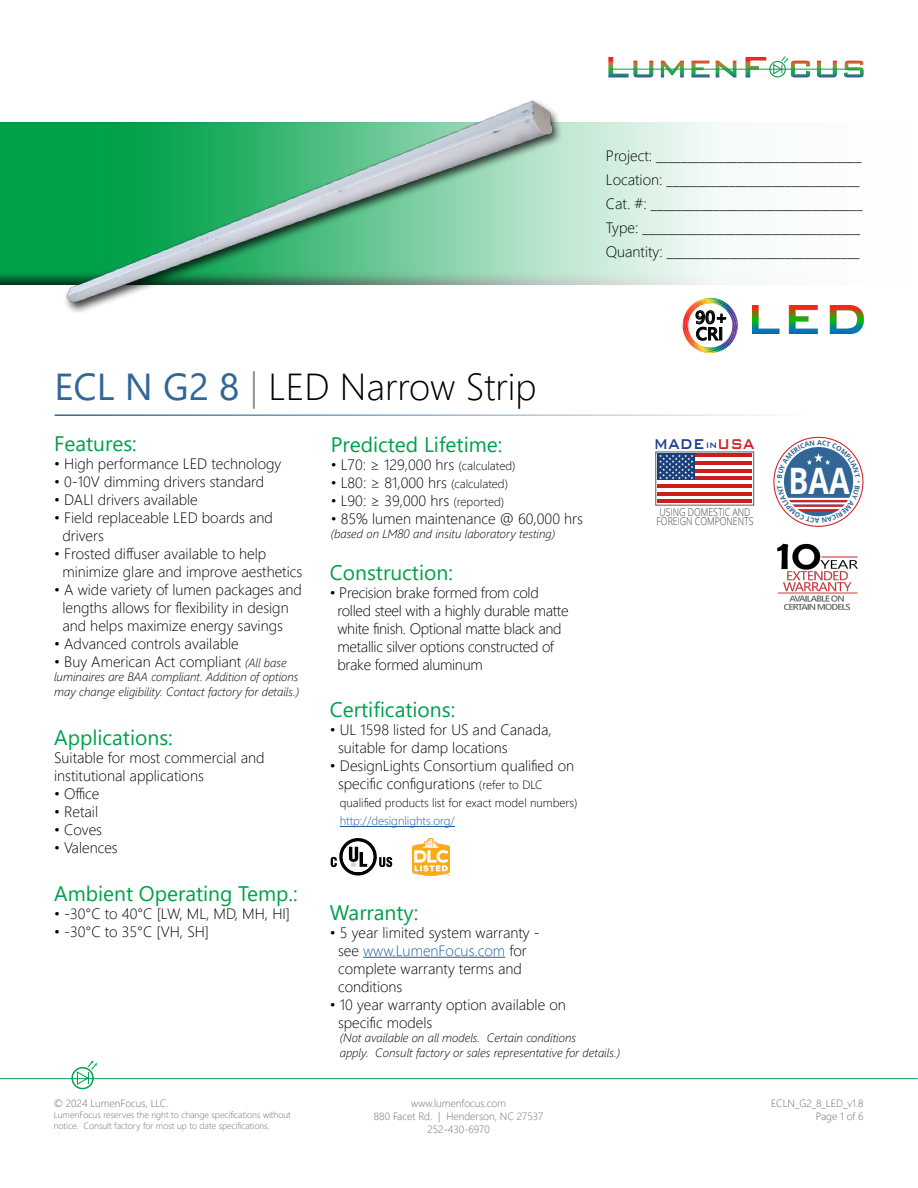
<style>
.page{position:relative;width:918px;height:1188px;background:#fff}
.page>*{position:absolute;margin:0;border:0;box-sizing:border-box;transform-origin:0 0}
.t1{font:300 37.5px "Segoe UI";color:#000}
.t2{font:700 36.45px "Open Sans";color:#fff;scale:.82 1}
.t3{font:21px "Segoe UI";color:#00a14b}
.t4{font:500 19.05px "Bank Gothic BT";color:#24418f;scale:.81 1}
.t5{font:600 18px/16.5px "Segoe UI";color:#000}
.t6{font:300 15px/18px "Segoe UI";color:#000}
.t7{font:300 15px/18px "Segoe UI";letter-spacing:-.02em;color:#000}
.t8{font:italic 300 12px/14.4px "Segoe UI";color:#000}
.t9{font:300 12px "Segoe UI";color:#000}
.t10{font:300 12px "Segoe UI";color:#215e9e}
.t11{font:300 10.8px/9.3px "Open Sans";color:#414042;scale:.82 1}
.t12{font:300 10.5px/12.6px "Segoe UI";color:#6d6e71;text-align:center}
.t13{font:300 9px/10.8px "Segoe UI";color:#6d6e71}
.s1{font-weight:400;color:#316696}
.s2{color:#808285}
.s3{font-style:italic;font-size:12px}
.s4{font-size:12px}
.s5{color:#215e9e}
.s6{font-size:13.05px}
.s7{color:#d2232a}
</style>
<div class="page">
<div style="left:655px;top:452px;width:99px;height:53px;border:1px solid #58595b"></div>
<hr style="left:657px;top:453px;width:95px;height:4px;background:#ca1f1d">
<hr style="left:657px;top:461px;width:95px;height:4px;background:#ca1f1d">
<hr style="left:657px;top:469px;width:95px;height:4px;background:#ca1f1d">
<svg style="left:695px;top:476px;width:57px;height:1px"></svg>
<hr style="left:657px;top:477px;width:95px;height:3px;background:#ca1f1d">
<hr style="left:657px;top:484px;width:95px;height:4px;background:#ca1f1d">
<hr style="left:657px;top:492px;width:95px;height:4px;background:#ca1f1d">
<svg style="left:657px;top:499px;width:95px;height:1px"></svg>
<hr style="left:657px;top:500px;width:95px;height:3px;background:#ca1f1d">
<div style="left:657px;top:453px;width:38px;height:27px;background:#1a3e7a"></div>
<svg style="left:659px;top:455px;width:34px;height:24px"></svg>
<img style="left:777px;top:543px;width:81px;height:68px">
<img style="left:752px;top:306px;width:112px;height:28px">
<img style="left:683px;top:298px;width:51px;height:55px">
<div style="left:0;top:112px;width:918px;height:174px;background:#000;opacity:.75"></div>
<svg style="left:608px;top:57px;width:45px;height:20px"></svg>
<svg style="left:661px;top:61px;width:23px;height:16px"></svg>
<svg style="left:691px;top:61px;width:19px;height:16px"></svg>
<svg style="left:716px;top:61px;width:20px;height:16px"></svg>
<svg style="left:745px;top:57px;width:21px;height:20px"></svg>
<svg style="left:817px;top:61px;width:20px;height:16px"></svg>
<svg style="left:844px;top:61px;width:20px;height:16px"></svg>
<div style="left:769px;top:61px;width:17px;height:16px;border:1px solid #00a14b;border-radius:50%"></div>
<hr style="left:609px;top:69px;width:249px;height:1px;background:#00a14b">
<svg style="left:773px;top:56px;width:37px;height:21px"></svg>
<hr style="left:0;top:1078px;width:918px;height:1px;background:#00a14b">
<div style="left:71px;top:1067px;width:23px;height:22px;border:2px solid #00a14b;border-radius:50%"></div>
<svg style="left:76px;top:1060px;width:21px;height:25px"></svg>
<hr style="left:55px;top:414px;width:753px;height:2px;background:#316696">
<img style="left:22px;top:100px;width:575px;height:213px">
<hr style="left:363px;top:957px;width:142px;height:1px;background:#215e9e">
<hr style="left:340px;top:826px;width:115px;height:1px;background:#215e9e">
<svg style="left:331px;top:838px;width:61px;height:38px"></svg>
<img style="left:412px;top:838px;width:38px;height:38px">
<svg style="left:773px;top:436px;width:88px;height:91px"></svg>
<p class="t6" style="left:606px;top:143px;width:258px;line-height:24px">Project: _________________________________ Location: _______________________________ Cat. #: __________________________________ Type: ___________________________________ Quantity: _______________________________</p>
<h1 class="t1" style="left:55px;top:351px;width:484px"><span class="s1">ECL N G2 8</span> <span class="s2">|</span> LED Narrow Strip</h1>
<h3 class="t3" style="left:54px;top:424px;width:84px">Features:</h3>
<p class="t6" style="left:54px;top:453px;width:229px">• High performance LED technology</p>
<p class="t6" style="left:54px;top:471px;width:212px">• 0-10V dimming drivers standard</p>
<p class="t6" style="left:54px;top:489px;width:145px">• DALI drivers available</p>
<p class="t6" style="left:62px;top:507px;width:212px;text-indent:-8px">• Field replaceable LED boards and drivers</p>
<p class="t6" style="left:62px;top:543px;width:241px;text-indent:-8px">• Frosted diffuser available to help minimize glare and improve aesthetics</p>
<p class="t6" style="left:62px;top:579px;width:241px;text-indent:-8px">• A wide variety of lumen packages and lengths allows for flexibility in design and helps maximize energy savings</p>
<p class="t6" style="left:54px;top:633px;width:186px">• Advanced controls available</p>
<p class="t6" style="left:54px;top:651px;width:234px">• Buy American Act compliant <span class="s3">(All base</span></p>
<p class="t8" style="left:54px;top:668px;width:247px">luminaires are BAA compliant. Addition of options may change eligibility. Contact factory for details.)</p>
<h3 class="t3" style="left:331px;top:424px;width:173px">Predicted Lifetime:</h3>
<p class="t6" style="left:331px;top:454px;width:186px">• L70: ≥ 129,000 hrs <span class="s4">(calculated)</span></p>
<p class="t6" style="left:331px;top:472px;width:179px">• L80: ≥ 81,000 hrs <span class="s4">(calculated)</span></p>
<p class="t6" style="left:331px;top:490px;width:175px">• L90: ≥ 39,000 hrs <span class="s4">(reported)</span></p>
<p class="t6" style="left:331px;top:508px;width:254px">• 85% lumen maintenance @ 60,000 hrs</p>
<p class="t8" style="left:331px;top:525px;width:226px">(based on LM80 and insitu laboratory testing)</p>
<h3 class="t3" style="left:330px;top:553px;width:125px">Construction:</h3>
<p class="t7" style="left:337px;top:582px;width:233px;text-indent:-8px">• Precision brake formed from cold rolled steel with a highly durable matte white finish. Optional matte black and metallic silver options constructed of brake formed aluminum</p>
<h3 class="t3" style="left:54px;top:718px;width:120px">Applications:</h3>
<p class="t6" style="left:54px;top:747px;width:212px">Suitable for most commercial and institutional applications</p>
<p class="t6" style="left:54px;top:783px;width:47px">• Office</p>
<p class="t6" style="left:54px;top:801px;width:45px">• Retail</p>
<p class="t6" style="left:54px;top:819px;width:49px">• Coves</p>
<p class="t6" style="left:54px;top:837px;width:65px">• Valences</p>
<h3 class="t3" style="left:54px;top:873px;width:245px">Ambient Operating Temp.:</h3>
<p class="t6" style="left:54px;top:903px;width:238px">• -30°C to 40°C [LW, ML, MD, MH, HI]</p>
<p class="t6" style="left:54px;top:921px;width:157px">• -30°C to 35°C [VH, SH]</p>
<h3 class="t3" style="left:330px;top:690px;width:127px">Certifications:</h3>
<p class="t6" style="left:338px;top:720px;width:215px;text-indent:-8px">• UL 1598 listed for US and Canada, suitable for damp locations</p>
<p class="t6" style="left:338px;top:756px;width:238px;text-indent:-8px">• DesignLights Consortium qualified on specific configurations <span class="s4">(refer to DLC</span></p>
<p class="t9" style="left:340px;top:792px;width:239px">qualified products list for exact model numbers)</p>
<p class="t10" style="left:340px;top:810px;width:117px">http://designlights.org/</p>
<h3 class="t3" style="left:330px;top:893px;width:90px">Warranty:</h3>
<p class="t6" style="left:338px;top:922px;width:203px;text-indent:-8px">• 5 year limited system warranty - see <span class="s5">www.LumenFocus.com</span> for complete warranty terms and conditions</p>
<p class="t6" style="left:338px;top:994px;width:229px;text-indent:-8px">• 10 year warranty option available on specific models</p>
<p class="t8" style="left:340px;top:1029px;width:282px">(Not available on all models. Certain conditions<br>apply. Consult factory or sales representative for details.)</p>
<p class="t5" style="left:695px;top:307px;width:34px">90+<br>CRI</p>
<p class="t4" style="left:654px;top:434px;width:126px">MADE<span class="s6">in</span><span class="s7">USA</span></p>
<p class="t11" style="left:657px;top:507px;width:120px">USING DOMESTIC AND<br>FOREIGN COMPONENTS</p>
<h2 class="t2" style="left:788px;top:455px;width:76px">BAA</h2>
<p class="t12" style="left:374px;top:1096px;width:171px">www.lumenfocus.com<br>880 Facet Rd. | Henderson, NC 27537<br>252-430-6970</p>
<p class="t12" style="left:54px;top:1096px;width:117px">© 2024 LumenFocus, LLC.</p>
<p class="t13" style="left:54px;top:1109px;width:239px">LumenFocus reserves the right to change specifications without notice. Consult factory for most up to date specifications.</p>
<p class="t12" style="left:771px;top:1096px;width:94px;text-align:right">ECLN_G2_8_LED_v1.8<br>Page 1 of 6</p>
</div>
